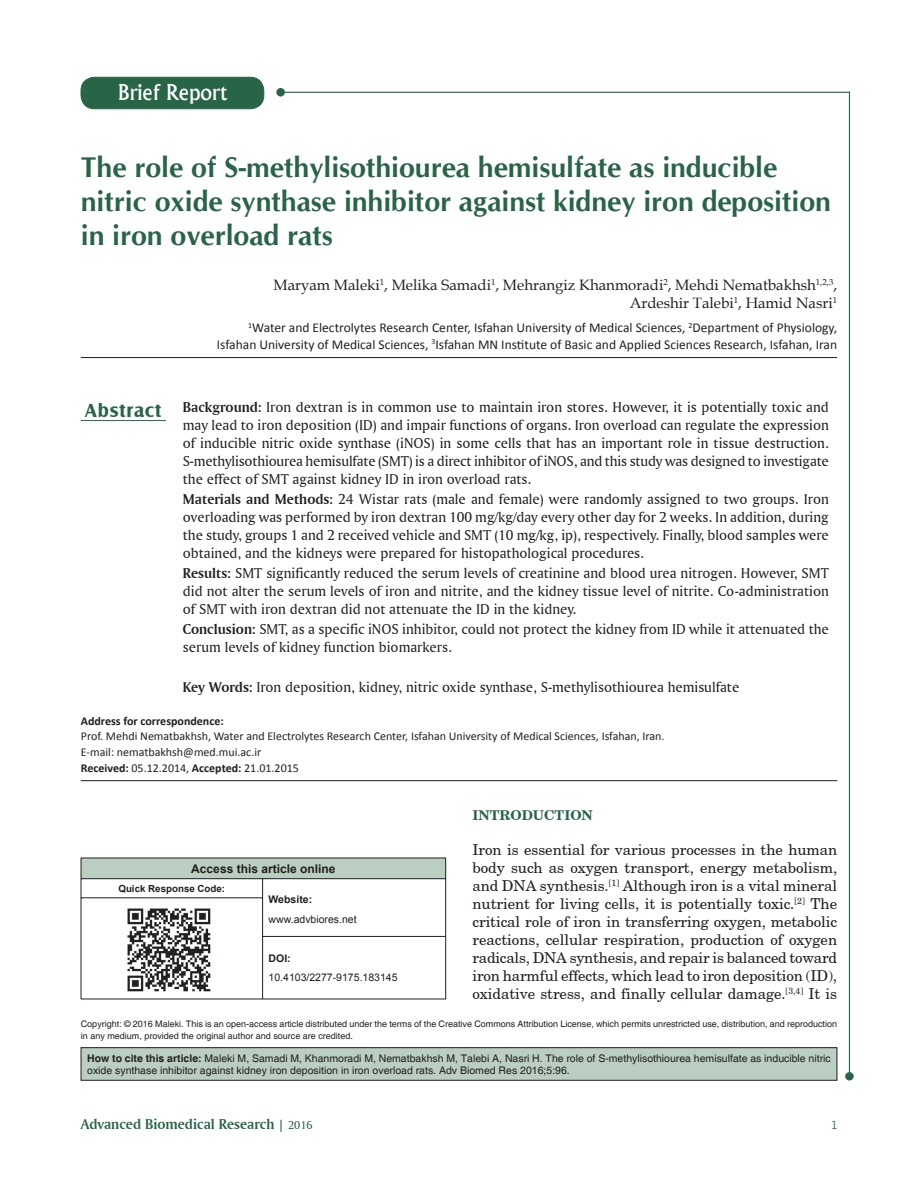
<style>
.page{position:relative;width:918px;height:1188px;background:#fff}
.page>*{position:absolute;margin:0;border:0;box-sizing:border-box;transform-origin:0 0}
.t1{font:700 28.5px/34.2px "CG Omega";color:#286446}
.t2{font:500 21px "Albertus";color:#fff}
.t3{font:700 19.5px "Castle T";letter-spacing:.04em;color:#286446}
.t4{font:15px/18px "Amerigo BT Roman A";color:#231f20;text-align:justify}
.t5{font:15px/18px "New Century Schoolbook";letter-spacing:-.005em;color:#231f20;text-align:justify}
.t6{font:15px/18px "Book Antiqua";color:#231f20;text-align:right}
.t7{font:15px "Amerigo BT Bold A";color:#286446}
.t8{font:13.5px/16.2px "Calibri";color:#231f20;text-align:right}
.t9{font:700 13.5px "Century Schoolbook BT";color:#286446}
.t10{font:12px/15.8px "Calibri";color:#231f20}
.t11{font:700 12px "Calibri";color:#231f20}
.t12{font:700 12px "Arial";color:#231f20}
.t13{font:12px "Bell Centennial BT Address";color:#286446}
.t14{font:10.5px/12.6px "Helvetica";color:#231f20}
.t15{font:10.5px "Arial";color:#231f20}
.t16{font:700 10.5px "Arial";color:#231f20}
.t17{font:700 9.75px "Arial";color:#231f20}
.t18{font:9px/12px "Helvetica";color:#231f20}
.s1{font-family:"Amerigo BT Bold A"}
.s2{font-weight:700}
.s3{font-size:12px}
.s4{font-family:"Amerigo BT Roman A";font-size:12px}
</style>
<div class="page">
<div style="left:81px;top:77px;width:183px;height:32px;background:#286446;border-radius:14px"></div>
<div style="left:81px;top:77px;width:183px;height:32px;border:1px solid #286446;border-radius:14px"></div>
<hr style="left:281px;top:92px;width:569px;height:1px;background:#286446">
<div style="left:276px;top:88px;width:9px;height:9px;background:#286446;border-radius:50%"></div>
<hr style="left:849px;top:92px;width:1px;height:983px;background:#286446">
<div style="left:845px;top:1072px;width:9px;height:8px;background:#286446;border-radius:50%"></div>
<hr style="left:81px;top:780px;width:756px;height:1px;background:#231f20">
<hr style="left:81px;top:420px;width:85px;height:1px;background:#286446">
<hr style="left:81px;top:357px;width:756px;height:1px;background:#231f20">
<div style="left:81px;top:858px;width:365px;height:21px;background:#bacec1"></div>
<hr style="left:81px;top:999px;width:182px;height:1px;background:#231f20">
<hr style="left:81px;top:858px;width:182px;height:1px;background:#231f20">
<hr style="left:263px;top:858px;width:183px;height:1px;background:#231f20">
<hr style="left:81px;top:878px;width:182px;height:1px;background:#231f20">
<svg style="left:81px;top:858px;width:1px;height:40px"></svg>
<hr style="left:263px;top:878px;width:183px;height:1px;background:#231f20">
<svg style="left:445px;top:859px;width:1px;height:39px"></svg>
<hr style="left:445px;top:898px;width:1px;height:38px;background:#231f20">
<hr style="left:81px;top:898px;width:182px;height:1px;background:#231f20">
<hr style="left:81px;top:898px;width:1px;height:38px;background:#231f20">
<hr style="left:81px;top:936px;width:1px;height:63px;background:#231f20">
<hr style="left:445px;top:937px;width:1px;height:62px;background:#231f20">
<hr style="left:263px;top:999px;width:183px;height:1px;background:#231f20">
<svg style="left:262px;top:879px;width:1px;height:19px"></svg>
<hr style="left:262px;top:898px;width:1px;height:38px;background:#231f20">
<hr style="left:262px;top:937px;width:1px;height:62px;background:#231f20">
<hr style="left:262px;top:936px;width:184px;height:1px;background:#231f20">
<img style="left:127px;top:908px;width:84px;height:84px">
<div style="left:81px;top:1048px;width:756px;height:32px;background:#bacec1"></div>
<div style="left:81px;top:1047px;width:756px;height:33px;border:1px solid #231f20"></div>
<h2 class="t2" style="left:118px;top:79px;width:111px">Brief Report</h2>
<h1 class="t1" style="left:81px;top:150px;width:752px">The role of S-methylisothiourea hemisulfate as inducible nitric oxide synthase inhibitor against kidney iron deposition in iron overload rats</h1>
<p class="t6" style="left:274px;top:276px;width:565px">Maryam Maleki<sup>1</sup>, Melika Samadi<sup>1</sup>, Mehrangiz Khanmoradi<sup>2</sup>, Mehdi Nematbakhsh<sup>1,2,3</sup>,<br>Ardeshir Talebi<sup>1</sup>, Hamid Nasri<sup>1</sup></p>
<p class="t8" style="left:217px;top:321px;width:622px"><sup>1</sup>Water and Electrolytes Research Center, Isfahan University of Medical Sciences, <sup>2</sup>Department of Physiology,<br>Isfahan University of Medical Sciences, <sup>3</sup>Isfahan MN Institute of Basic and Applied Sciences Research, Isfahan, Iran</p>
<p class="t4" style="left:183px;top:398px;width:648px"><span class="s1">Background:</span> Iron dextran is in common use to maintain iron stores. However, it is potentially toxic and may lead to iron deposition (ID) and impair functions of organs. Iron overload can regulate the expression of inducible nitric oxide synthase (iNOS) in some cells that has an important role in tissue destruction.<br>S-methylisothiourea hemisulfate (SMT) is a direct inhibitor of iNOS, and this study was designed to investigate the effect of SMT against kidney ID in iron overload rats.</p>
<p class="t4" style="left:183px;top:490px;width:647px"><span class="s1">Materials and Methods:</span> 24 Wistar rats (male and female) were randomly assigned to two groups. Iron overloading was performed by iron dextran 100 mg/kg/day every other day for 2 weeks. In addition, during the study, groups 1 and 2 received vehicle and SMT (10 mg/kg, ip), respectively. Finally, blood samples were obtained, and the kidneys were prepared for histopathological procedures.</p>
<p class="t4" style="left:183px;top:564px;width:648px"><span class="s1">Results:</span> SMT significantly reduced the serum levels of creatinine and blood urea nitrogen. However, SMT did not alter the serum levels of iron and nitrite, and the kidney tissue level of nitrite. Co-administration of SMT with iron dextran did not attenuate the ID in the kidney.</p>
<p class="t4" style="left:183px;top:620px;width:648px"><span class="s1">Conclusion:</span> SMT, as a specific iNOS inhibitor, could not protect the kidney from ID while it attenuated the serum levels of kidney function biomarkers.</p>
<p class="t4" style="left:183px;top:677px;width:558px"><span class="s1">Key Words:</span> Iron deposition, kidney, nitric oxide synthase, S-methylisothiourea hemisulfate</p>
<p class="t11" style="left:81px;top:716px;width:144px">Address for correspondence:</p>
<p class="t10" style="left:81px;top:729px;width:585px">Prof. Mehdi Nematbakhsh, Water and Electrolytes Research Center, Isfahan University of Medical Sciences, Isfahan, Iran.<br>E-mail: nematbakhsh@med.mui.ac.ir<br><span class="s2">Received:</span> 05.12.2014, <span class="s2">Accepted:</span> 21.01.2015</p>
<h3 class="t3" style="left:85px;top:397px;width:78px">Abstract</h3>
<p class="t12" style="left:191px;top:862px;width:146px">Access this article online</p>
<p class="t17" style="left:118px;top:883px;width:108px">Quick Response Code:</p>
<p class="t16" style="left:269px;top:894px;width:45px">Website:</p>
<p class="t15" style="left:269px;top:913px;width:90px">www.advbiores.net</p>
<p class="t16" style="left:269px;top:952px;width:24px">DOI:</p>
<p class="t15" style="left:269px;top:972px;width:131px">10.4103/2277-9175.183145</p>
<p class="t9" style="left:472px;top:807px;width:122px">INTRODUCTION</p>
<p class="t5" style="left:472px;top:842px;width:366px">Iron is essential for various processes in the human body such as oxygen transport, energy metabolism, and DNA synthesis.<sup>[1]</sup> Although iron is a vital mineral nutrient for living cells, it is potentially toxic.<sup>[2]</sup> The critical role of iron in transferring oxygen, metabolic reactions, cellular respiration, production of oxygen radicals, DNA synthesis, and repair is balanced toward iron harmful effects, which lead to iron deposition (ID), oxidative stress, and finally cellular damage.<sup>[3,4]</sup> It is</p>
<p class="t18" style="left:81px;top:1018px;width:758px">Copyright: © 2016 Maleki. This is an open-access article distributed under the terms of the Creative Commons Attribution License, which permits unrestricted use, distribution, and reproduction in any medium, provided the original author and source are credited.</p>
<p class="t14" style="left:87px;top:1051px;width:745px"><span class="s2">How to cite this article:</span> Maleki M, Samadi M, Khanmoradi M, Nematbakhsh M, Talebi A, Nasri H. The role of S-methylisothiourea hemisulfate as inducible nitric oxide synthase inhibitor against kidney iron deposition in iron overload rats. Adv Biomed Res 2016;5:96.</p>
<p class="t7" style="left:81px;top:1115px;width:233px">Advanced Biomedical Research <span class="s3">|</span> <span class="s4">2016</span></p>
<p class="t13" style="left:832px;top:1118px;width:7px">1</p>
</div>
